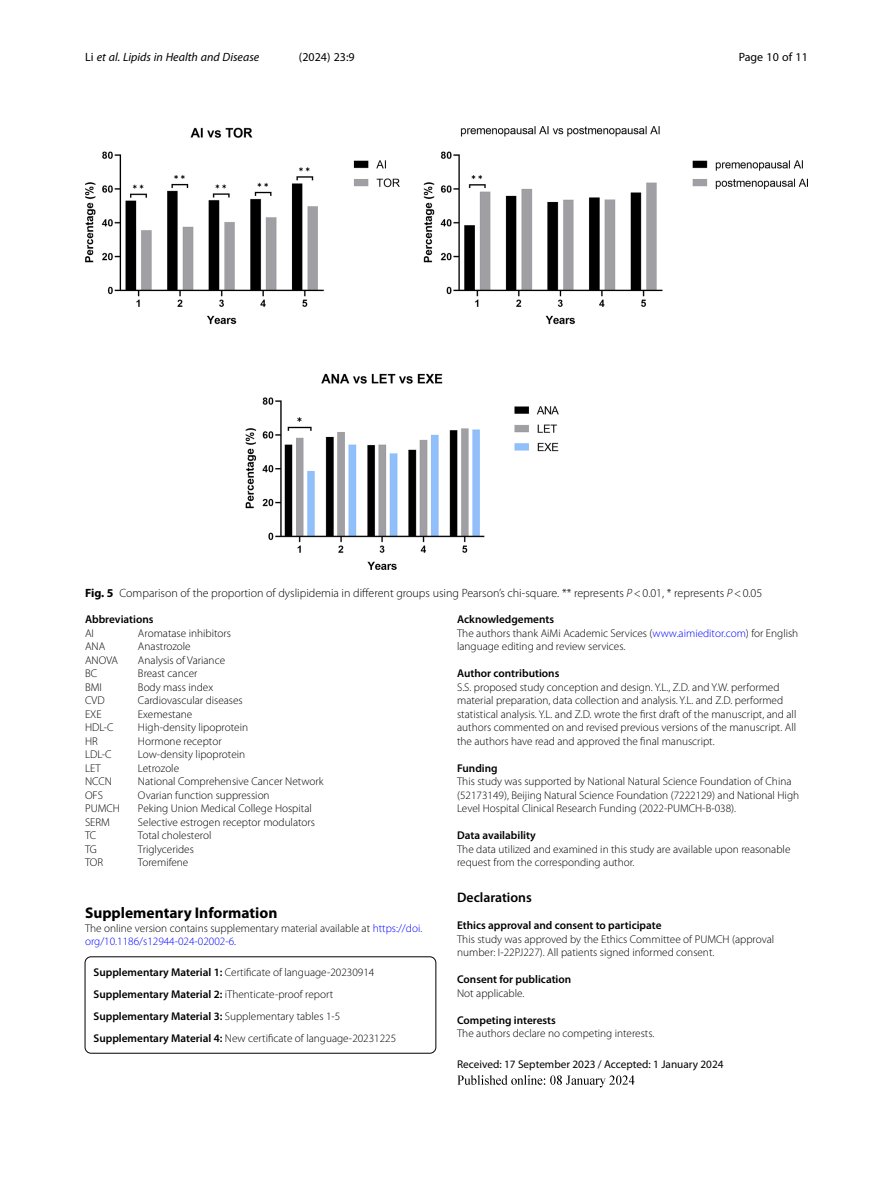
<style>
.page{position:relative;width:893px;height:1191px;background:#fff}
.page>*{position:absolute;margin:0;border:0;box-sizing:border-box;transform-origin:0 0}
.Head_1{font:700 15.45px "Myriad Pro";color:#000}
.Ethics_Declarations{font:600 13.8px "Myriad Pro";color:#000}
.Figure_Caption{font:300 12px "Myriad Pro";color:#000}
.t1{font:italic 12px "Myriad Pro";color:#000}
.t2{font:12px "Myriad Pro";color:#000}
.Abbreviation_Para_1{font:300 11.25px "Myriad Pro";color:#000}
.Author_Contribution{font:300 11.25px/13.5px "Myriad Pro";color:#000}
.Funding{font:300 11.25px/13.5px "Myriad Pro";color:#000}
.Ethics_Declarations-2{font:300 11.25px/13.5px "Myriad Pro";color:#000}
.Endmatter_Heading{font:600 11.25px "Myriad Pro";color:#000}
.Additional_File_Info{font:300 11.25px "Myriad Pro";color:#000}
.Article_Note_ESM{font:300 11.25px/13.5px "Myriad Pro";color:#000}
.Acknowledgements{font:300 11.25px/13.5px "Myriad Pro";color:#000}
.Materials_Availabili{font:300 11.25px/13.5px "Myriad Pro";color:#000}
.Additional_File_Info-2{font:600 11.25px "Myriad Pro";color:#000}
.Article_History{font:11.25px "Myriad Pro";color:#000}
.Abbrevation_Heading{font:600 11.25px "Myriad Pro";color:#000}
.s1{font-style:normal}
.s2{font-weight:700}
.s3{font-style:italic}
.s4{color:#00f}
.s5{font-weight:600}
.s6{font-weight:300}
</style>
<div class="page">
<div style="left:85px;top:956px;width:351px;height:97px;border:1px solid #000;border-radius:6px"></div>
<img style="left:457px;top:1075px;width:178px;height:13px">
<img style="left:85px;top:126px;width:723px;height:444px">
<p class="t1" style="left:85px;top:50px;width:176px"><span class="s1">Li</span> et al. Lipids in Health and Disease</p>
<p class="t2" style="left:299px;top:50px;width:57px">(2024) 23:9</p>
<p class="t2" style="left:739px;top:50px;width:71px">Page 10 of 11</p>
<p class="Figure_Caption" style="left:85px;top:586px;width:679px"><span class="s2">Fig. 5</span> Comparison of the proportion of dyslipidemia in different groups using Pearson’s chi-square. ** represents <span class="s3">P</span>&lt;0.01, * represents <span class="s3">P</span>&lt;0.05</p>
<p class="Abbrevation_Heading" style="left:85px;top:612px;width:70px">Abbreviations</p>
<p class="Abbreviation_Para_1" style="left:85px;top:627px;width:10px">AI</p>
<p class="Abbreviation_Para_1" style="left:138px;top:627px;width:95px">Aromatase inhibitors</p>
<p class="Abbreviation_Para_1" style="left:85px;top:640px;width:22px">ANA</p>
<p class="Abbreviation_Para_1" style="left:138px;top:640px;width:54px">Anastrozole</p>
<p class="Abbreviation_Para_1" style="left:85px;top:654px;width:35px">ANOVA</p>
<p class="Abbreviation_Para_1" style="left:138px;top:654px;width:89px">Analysis of Variance</p>
<p class="Abbreviation_Para_1" style="left:85px;top:667px;width:14px">BC</p>
<p class="Abbreviation_Para_1" style="left:138px;top:667px;width:61px">Breast cancer</p>
<p class="Abbreviation_Para_1" style="left:85px;top:681px;width:18px">BMI</p>
<p class="Abbreviation_Para_1" style="left:138px;top:681px;width:77px">Body mass index</p>
<p class="Abbreviation_Para_1" style="left:85px;top:694px;width:21px">CVD</p>
<p class="Abbreviation_Para_1" style="left:138px;top:694px;width:106px">Cardiovascular diseases</p>
<p class="Abbreviation_Para_1" style="left:85px;top:708px;width:18px">EXE</p>
<p class="Abbreviation_Para_1" style="left:138px;top:708px;width:56px">Exemestane</p>
<p class="Abbreviation_Para_1" style="left:85px;top:721px;width:30px">HDL-C</p>
<p class="Abbreviation_Para_1" style="left:138px;top:721px;width:112px">High-density lipoprotein</p>
<p class="Abbreviation_Para_1" style="left:85px;top:735px;width:14px">HR</p>
<p class="Abbreviation_Para_1" style="left:138px;top:735px;width:85px">Hormone receptor</p>
<p class="Abbreviation_Para_1" style="left:85px;top:748px;width:28px">LDL-C</p>
<p class="Abbreviation_Para_1" style="left:138px;top:748px;width:109px">Low-density lipoprotein</p>
<p class="Abbreviation_Para_1" style="left:85px;top:762px;width:17px">LET</p>
<p class="Abbreviation_Para_1" style="left:138px;top:762px;width:43px">Letrozole</p>
<p class="Abbreviation_Para_1" style="left:85px;top:775px;width:28px">NCCN</p>
<p class="Abbreviation_Para_1" style="left:138px;top:775px;width:187px">National Comprehensive Cancer Network</p>
<p class="Abbreviation_Para_1" style="left:85px;top:789px;width:19px">OFS</p>
<p class="Abbreviation_Para_1" style="left:138px;top:789px;width:133px">Ovarian function suppression</p>
<p class="Abbreviation_Para_1" style="left:85px;top:802px;width:36px">PUMCH</p>
<p class="Abbreviation_Para_1" style="left:138px;top:802px;width:175px">Peking Union Medical College Hospital</p>
<p class="Abbreviation_Para_1" style="left:85px;top:816px;width:26px">SERM</p>
<p class="Abbreviation_Para_1" style="left:138px;top:816px;width:179px">Selective estrogen receptor modulators</p>
<p class="Abbreviation_Para_1" style="left:85px;top:829px;width:13px">TC</p>
<p class="Abbreviation_Para_1" style="left:138px;top:829px;width:75px">Total cholesterol</p>
<p class="Abbreviation_Para_1" style="left:85px;top:843px;width:13px">TG</p>
<p class="Abbreviation_Para_1" style="left:138px;top:843px;width:57px">Triglycerides</p>
<p class="Abbreviation_Para_1" style="left:85px;top:856px;width:20px">TOR</p>
<p class="Abbreviation_Para_1" style="left:138px;top:856px;width:52px">Toremifene</p>
<p class="Head_1" style="left:85px;top:903px;width:194px">Supplementary Information</p>
<p class="Article_Note_ESM" style="left:85px;top:921px;width:339px">The online version contains supplementary material available at <span class="s4">https://doi. org/10.1186/s12944-024-02002-6</span>.</p>
<p class="Additional_File_Info" style="left:94px;top:966px;width:282px"><span class="s5">Supplementary Material 1:</span> Certificate of language-20230914</p>
<p class="Additional_File_Info-2" style="left:94px;top:987px;width:241px">Supplementary Material 2: <span class="s6">iThenticate-proof report</span></p>
<p class="Additional_File_Info-2" style="left:94px;top:1009px;width:248px">Supplementary Material 3: <span class="s6">Supplementary tables 1-5</span></p>
<p class="Additional_File_Info" style="left:94px;top:1032px;width:304px"><span class="s5">Supplementary Material 4:</span> New certificate of language-20231225</p>
<p class="Endmatter_Heading" style="left:457px;top:612px;width:98px">Acknowledgements</p>
<p class="Acknowledgements" style="left:457px;top:626px;width:343px">The authors thank AiMi Academic Services (<span class="s4">www.aimieditor.com</span>) for English language editing and review services.</p>
<p class="Endmatter_Heading" style="left:457px;top:666px;width:104px">Author contributions</p>
<p class="Author_Contribution" style="left:457px;top:680px;width:341px">S.S. proposed study conception and design. Y.L., Z.D. and Y.W. performed material preparation, data collection and analysis. Y.L. and Z.D. performed statistical analysis. Y.L. and Z.D. wrote the first draft of the manuscript, and all authors commented on and revised previous versions of the manuscript. All the authors have read and approved the final manuscript.</p>
<p class="Endmatter_Heading" style="left:457px;top:761px;width:42px">Funding</p>
<p class="Funding" style="left:457px;top:775px;width:344px">This study was supported by National Natural Science Foundation of China (52173149), Beijing Natural Science Foundation (7222129) and National High<br>Level Hospital Clinical Research Funding (2022-PUMCH-B-038).</p>
<p class="Endmatter_Heading" style="left:457px;top:828px;width:80px">Data availability</p>
<p class="Materials_Availabili" style="left:457px;top:842px;width:335px">The data utilized and examined in this study are available upon reasonable request from the corresponding author.</p>
<p class="Ethics_Declarations" style="left:457px;top:889px;width:76px">Declarations</p>
<p class="Endmatter_Heading" style="left:457px;top:918px;width:206px">Ethics approval and consent to participate</p>
<p class="Ethics_Declarations-2" style="left:457px;top:932px;width:319px">This study was approved by the Ethics Committee of PUMCH (approval number: I-22PJ227). All patients signed informed consent.</p>
<p class="Endmatter_Heading" style="left:457px;top:972px;width:116px">Consent for publication</p>
<p class="Ethics_Declarations-2" style="left:457px;top:986px;width:69px">Not applicable.</p>
<p class="Endmatter_Heading" style="left:457px;top:1013px;width:100px">Competing interests</p>
<p class="Ethics_Declarations-2" style="left:457px;top:1027px;width:199px">The authors declare no competing interests.</p>
<p class="Article_History" style="left:457px;top:1057px;width:268px">Received: 17 September 2023 / Accepted: 1 January 2024</p>
</div>
